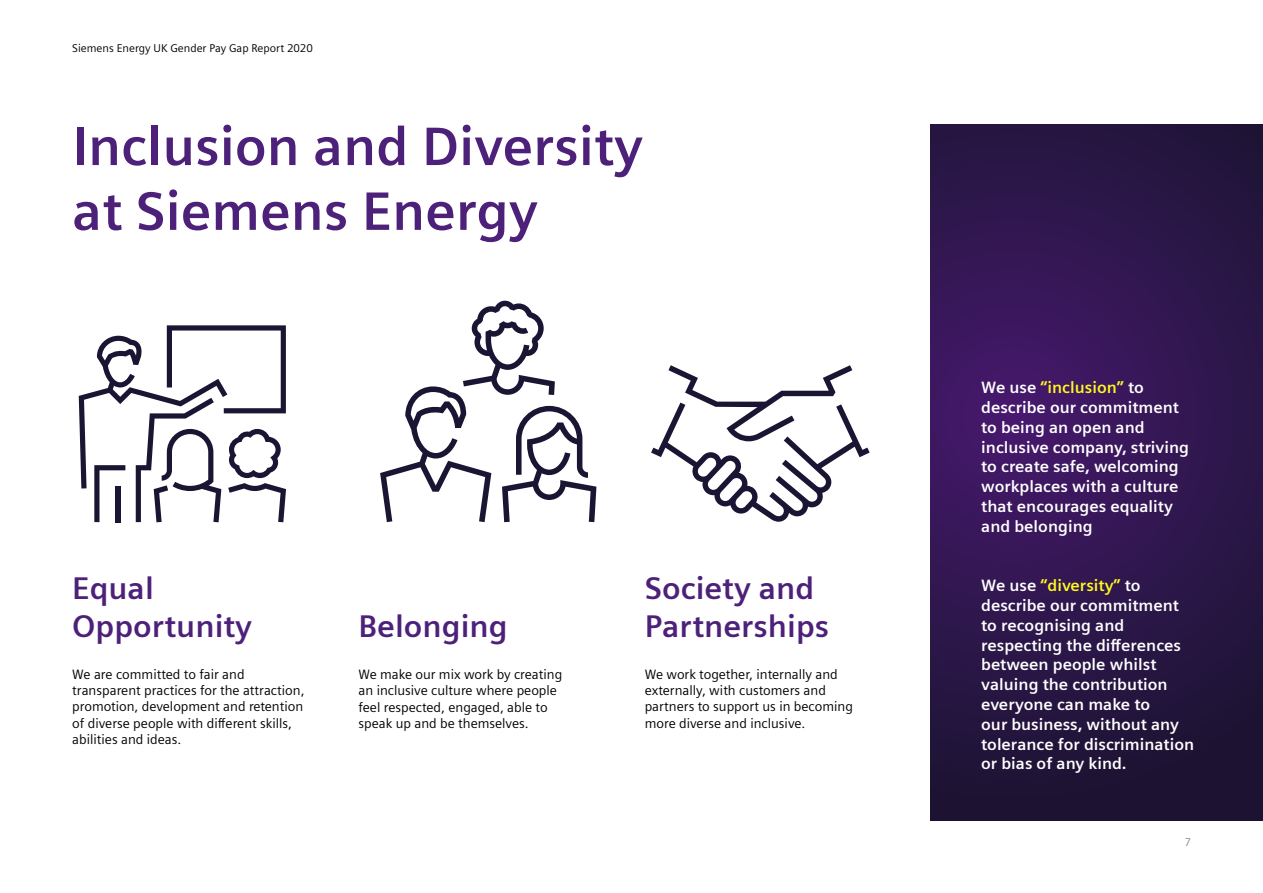
<style>
.page{position:relative;width:1263px;height:893px;background:#fff}
.page>*{position:absolute;margin:0;border:0;box-sizing:border-box;transform-origin:0 0}
.t1{font:700 54px/64.8px "Siemens Sans";color:#4d217a}
.t2{font:700 31.5px/37.8px "Siemens Sans";color:#4d217a}
.t3{font:700 16.5px/19.8px "Siemens Sans";color:#fff}
.t4{font:13.5px/16.2px "Siemens Sans";color:#000}
.t5{font:11.25px "Siemens Sans";color:#000}
.t6{font:11.25px "Siemens Sans";color:#7d8c9a}
.s1{color:#fff91f}
</style>
<div class="page">
<svg style="left:930px;top:124px;width:333px;height:697px;background:#2d164a"></svg>
<svg style="left:79px;top:325px;width:207px;height:197px"></svg>
<svg style="left:380px;top:301px;width:216px;height:221px"></svg>
<svg style="left:651px;top:365px;width:219px;height:157px"></svg>
<p class="t5" style="left:72px;top:40px;width:242px">Siemens Energy UK Gender Pay Gap Report 2020</p>
<p class="t1" style="left:72px;top:111px;width:572px">Inclusion and Diversity at Siemens Energy</p>
<p class="t2" style="left:72px;top:568px;width:181px">Equal<br>Opportunity</p>
<p class="t4" style="left:72px;top:665px;width:234px">We are committed to fair and transparent practices for the attraction, promotion, development and retention of diverse people with different skills, abilities and ideas.</p>
<p class="t2" style="left:358px;top:606px;width:151px">Belonging</p>
<p class="t4" style="left:358px;top:665px;width:205px">We make our mix work by creating an inclusive culture where people feel respected, engaged, able to speak up and be themselves.</p>
<p class="t2" style="left:645px;top:568px;width:186px">Society and<br>Partnerships</p>
<p class="t4" style="left:645px;top:665px;width:210px">We work together, internally and externally, with customers and partners to support us in becoming more diverse and inclusive.</p>
<p class="t3" style="left:981px;top:377px;width:209px">We use <span class="s1">“inclusion”</span> to describe our commitment to being an open and inclusive company, striving to create safe, welcoming workplaces with a culture that encourages equality and belonging</p>
<p class="t3" style="left:981px;top:575px;width:214px">We use <span class="s1">“diversity”</span> to describe our commitment to recognising and respecting the differences between people whilst valuing the contribution everyone can make to<br>our business, without any tolerance for discrimination or bias of any kind.</p>
<p class="t6" style="left:1185px;top:834px;width:7px">7</p>
</div>
